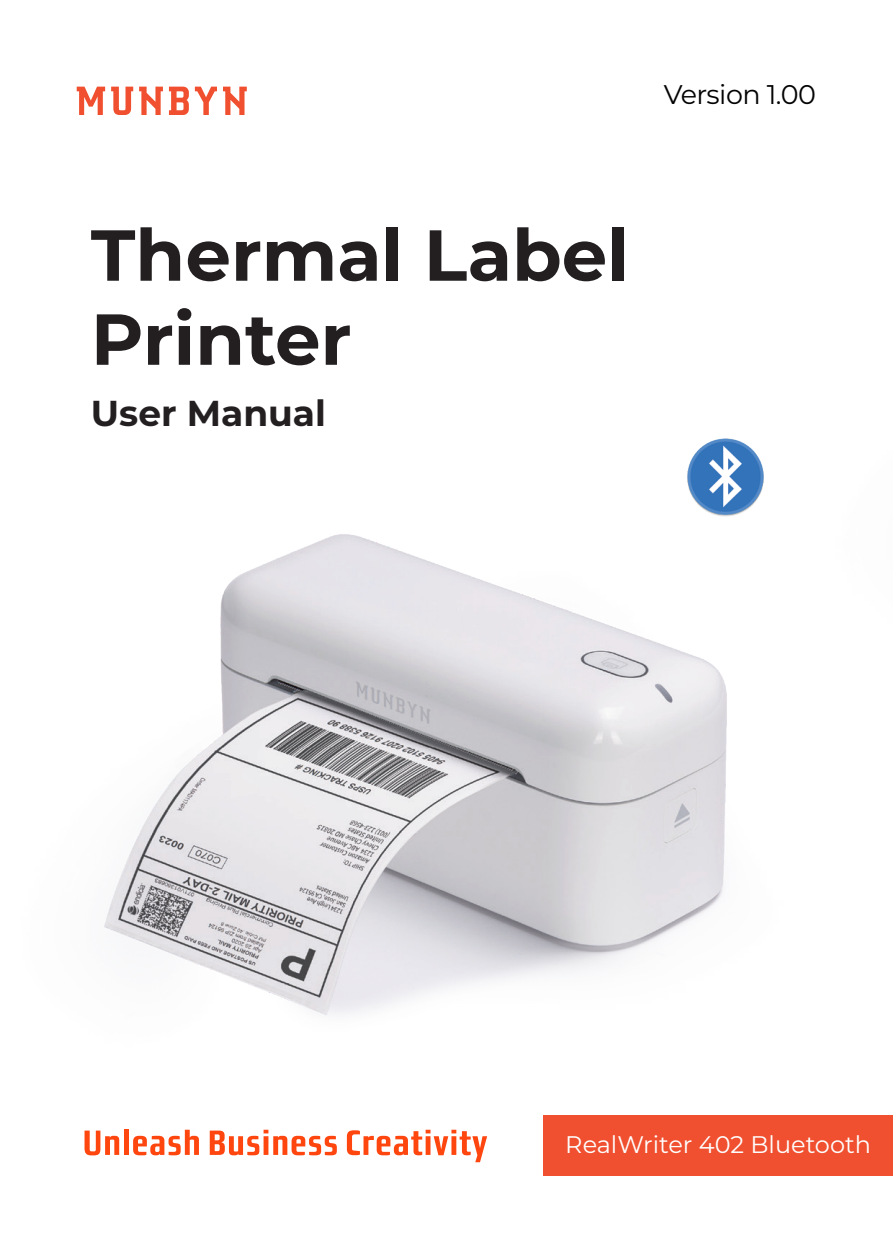
<style>
.page{position:relative;width:893px;height:1259px;background:#fff}
.page>*{position:absolute;margin:0;border:0;box-sizing:border-box;transform-origin:0 0}
.t1{font:700 72px/84px "Montserrat";color:#231f20}
.t2{font:700 36px "Montserrat";color:#231f20}
.t3{font:27px "Montserrat";letter-spacing:-.02em;color:#030303}
.t4{font:24px "Montserrat";color:#fff}
</style>
<div class="page">
<img style="left:84px;top:534px;width:809px;height:629px">
<div style="left:543px;top:1116px;width:350px;height:60px;background:#f0502f"></div>
<svg style="left:223px;top:87px;width:24px;height:28px"></svg>
<svg style="left:195px;top:87px;width:22px;height:28px"></svg>
<svg style="left:77px;top:87px;width:28px;height:28px"></svg>
<svg style="left:111px;top:87px;width:22px;height:28px"></svg>
<svg style="left:139px;top:87px;width:24px;height:28px"></svg>
<svg style="left:169px;top:87px;width:20px;height:28px"></svg>
<svg style="left:85px;top:1130px;width:34px;height:25px"></svg>
<div style="left:124px;top:1129px;width:5px;height:26px;background:#ff460f"></div>
<svg style="left:210px;top:1129px;width:127px;height:26px"></svg>
<svg style="left:347px;top:1129px;width:140px;height:33px"></svg>
<svg style="left:133px;top:1129px;width:66px;height:26px"></svg>
<img style="left:687px;top:438px;width:77px;height:79px">
<p class="t3" style="left:664px;top:76px;width:154px">Version 1.00</p>
<h1 class="t1" style="left:91px;top:209px;width:539px">Thermal Label<br>Printer</h1>
<h2 class="t2" style="left:91px;top:387px;width:237px">User Manual</h2>
<p class="t4" style="left:565px;top:1128px;width:307px">RealWriter 402 Bluetooth</p>
</div>
